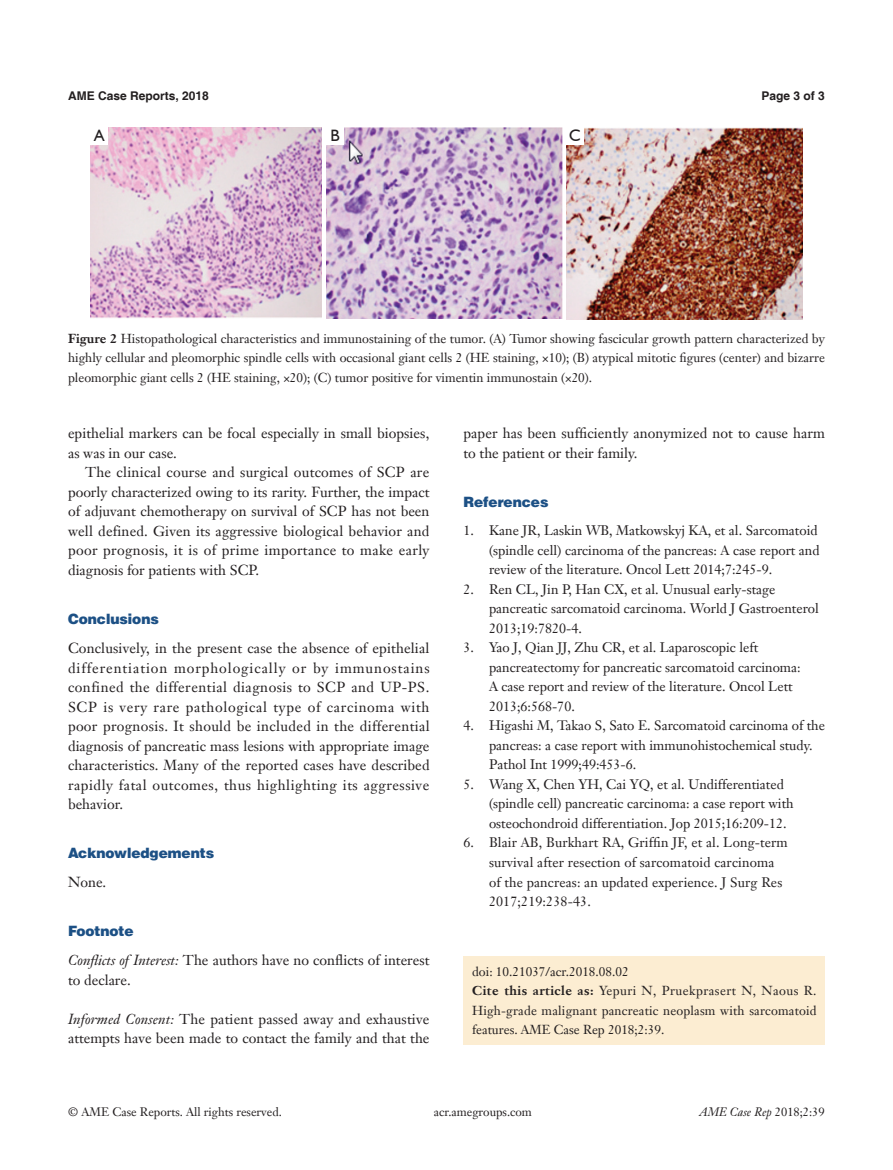
<style>
.page{position:relative;width:893px;height:1170px;background:#fff}
.page>*{position:absolute;margin:0;border:0;box-sizing:border-box;transform-origin:0 0}
.t1{font:16.5px "Humanist 521 BT";color:#231f20}
.t2{font:14.25px/19.5px "Janson Text LT";color:#231f20}
.一级标题-6_5{font:900 14.25px "Helvetica";color:#1c5085}
.t3{font:13.5px/19.5px "Janson Text LT";color:#231f20}
.二级标题下沉{font:12.75px/19.5px "Janson Text LT";color:#231f20;text-align:justify}
.Cite{font:12.75px/19.5px "Janson Text LT";color:#231f20;text-align:justify}
.t4{font:12px "Janson Text LT";color:#231f20}
.t5{font:700 12px "Helvetica";color:#231f20}
.t6{font:italic 12px "Janson Text LT";color:#231f20}
.s1{font-weight:700}
.s2{font-style:italic}
.s3{font-style:normal}
</style>
<div class="page">
<img style="left:91px;top:127px;width:231px;height:191px">
<img style="left:327px;top:128px;width:235px;height:190px">
<img style="left:567px;top:128px;width:235px;height:191px">
<div style="left:91px;top:127px;width:17px;height:17px;background:#fff"></div>
<div style="left:327px;top:127px;width:17px;height:17px;background:#fff"></div>
<div style="left:566px;top:127px;width:17px;height:17px;background:#fff"></div>
<div style="left:464px;top:956px;width:361px;height:88px;background:#fcedd2"></div>
<p class="t5" style="left:68px;top:88px;width:142px">AME Case Reports, 2018</p>
<p class="t5" style="left:762px;top:88px;width:65px">Page 3 of 3</p>
<p class="t1" style="left:94px;top:125px;width:12px">A</p>
<p class="t1" style="left:331px;top:125px;width:11px">B</p>
<p class="t1" style="left:569px;top:125px;width:13px">C</p>
<p class="二级标题下沉" style="left:68px;top:328px;width:758px"><span class="s1">Figure 2</span> Histopathological characteristics and immunostaining of the tumor. (A) Tumor showing fascicular growth pattern characterized by highly cellular and pleomorphic spindle cells with occasional giant cells 2 (HE staining, ×10); (B) atypical mitotic figures (center) and bizarre pleomorphic giant cells 2 (HE staining, ×20); (C) tumor positive for vimentin immunostain (×20).</p>
<p class="t2" style="left:68px;top:423px;width:363px">epithelial markers can be focal especially in small biopsies, as was in our case.</p>
<p class="t2" style="left:68px;top:462px;width:363px;text-align:justify;text-indent:17px">The clinical course and surgical outcomes of SCP are poorly characterized owing to its rarity. Further, the impact of adjuvant chemotherapy on survival of SCP has not been well defined. Given its aggressive biological behavior and poor prognosis, it is of prime importance to make early diagnosis for patients with SCP.</p>
<p class="一级标题-6_5" style="left:68px;top:609px;width:92px">Conclusions</p>
<p class="t2" style="left:68px;top:638px;width:363px;text-align:justify">Conclusively, in the present case the absence of epithelial differentiation morphologically or by immunostains confined the differential diagnosis to SCP and UP-PS.<br>SCP is very rare pathological type of carcinoma with poor prognosis. It should be included in the differential diagnosis of pancreatic mass lesions with appropriate image characteristics. Many of the reported cases have described rapidly fatal outcomes, thus highlighting its aggressive behavior.</p>
<p class="一级标题-6_5" style="left:68px;top:843px;width:148px">Acknowledgements</p>
<p class="t2" style="left:68px;top:872px;width:40px">None.</p>
<p class="一级标题-6_5" style="left:68px;top:921px;width:67px">Footnote</p>
<p class="t2" style="left:68px;top:950px;width:363px"><span class="s2">Conflicts of Interest:</span> The authors have no conflicts of interest to declare.</p>
<p class="t2" style="left:68px;top:1008px;width:363px"><span class="s2">Informed Consent:</span> The patient passed away and exhaustive attempts have been made to contact the family and that the</p>
<p class="t2" style="left:463px;top:423px;width:363px">paper has been sufficiently anonymized not to cause harm to the patient or their family.</p>
<p class="一级标题-6_5" style="left:463px;top:492px;width:86px">References</p>
<p class="t3" style="left:489px;top:520px;width:332px;text-indent:-26px">1. Kane JR, Laskin WB, Matkowskyj KA, et al. Sarcomatoid (spindle cell) carcinoma of the pancreas: A case report and review of the literature. Oncol Lett 2014;7:245-9.</p>
<p class="t3" style="left:489px;top:579px;width:331px;text-indent:-26px">2. Ren CL, Jin P, Han CX, et al. Unusual early-stage pancreatic sarcomatoid carcinoma. World J Gastroenterol<br>2013;19:7820-4.</p>
<p class="t3" style="left:489px;top:637px;width:313px;text-indent:-26px">3. Yao J, Qian JJ, Zhu CR, et al. Laparoscopic left pancreatectomy for pancreatic sarcomatoid carcinoma:<br>A case report and review of the literature. Oncol Lett 2013;6:568-70.</p>
<p class="t3" style="left:489px;top:715px;width:338px;text-indent:-26px">4. Higashi M, Takao S, Sato E. Sarcomatoid carcinoma of the pancreas: a case report with immunohistochemical study.<br>Pathol Int 1999;49:453-6.</p>
<p class="t3" style="left:489px;top:774px;width:306px;text-indent:-26px">5. Wang X, Chen YH, Cai YQ, et al. Undifferentiated (spindle cell) pancreatic carcinoma: a case report with osteochondroid differentiation. Jop 2015;16:209-12.</p>
<p class="t3" style="left:489px;top:832px;width:300px;text-indent:-26px">6. Blair AB, Burkhart RA, Griffin JF, et al. Long-term survival after resection of sarcomatoid carcinoma of the pancreas: an updated experience. J Surg Res 2017;219:238-43.</p>
<p class="Cite" style="left:472px;top:961px;width:158px">doi: 10.21037/acr.2018.08.02</p>
<p class="Cite" style="left:472px;top:980px;width:346px"><span class="s1">Cite this article as:</span> Yepuri N, Pruekprasert N, Naous R.<br>High-grade malignant pancreatic neoplasm with sarcomatoid features. AME Case Rep 2018;2:39.</p>
<p class="t4" style="left:68px;top:1104px;width:215px">© AME Case Reports. All rights reserved.</p>
<p class="t4" style="left:434px;top:1104px;width:100px">acr.amegroups.com</p>
<p class="t6" style="left:700px;top:1104px;width:127px">AME Case Rep <span class="s3">2018;2:39</span></p>
</div>
